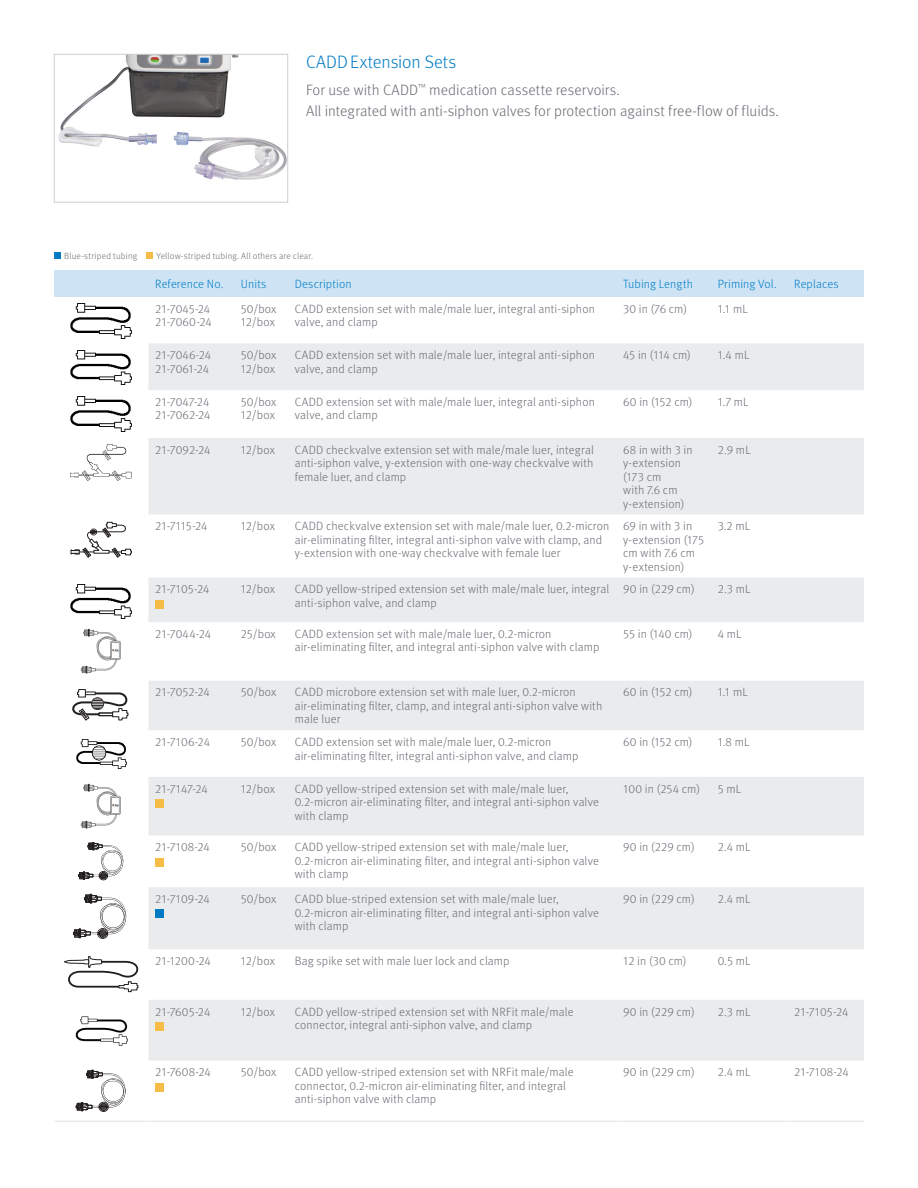
<style>
.page{position:relative;width:918px;height:1188px;background:#fff}
.page>*{position:absolute;margin:0;border:0;box-sizing:border-box;transform-origin:0 0}
.Subhead_10pt_13pt{font:300 18px "Meta OT";color:#007bc3}
.Body_copy_9pt_12pt{font:300 15px/21px "Meta OT";letter-spacing:.005em;color:#696b73}
.Table_text{font:300 12px/13.5px "Meta OT";letter-spacing:.01em;color:#696b73}
.Table_product_titles{font:300 12px "Meta OT";letter-spacing:.01em;color:#007bc3}
.t1{font:300 9px "Meta OT";letter-spacing:.02em;color:#696b73}
</style>
<div class="page">
<img style="left:58px;top:56px;width:228px;height:124px">
<div style="left:54px;top:54px;width:234px;height:149px;border:1px solid #cfcfd3"></div>
<div style="left:54px;top:270px;width:810px;height:27px;background:#cee4f5"></div>
<svg style="left:148px;top:343px;width:716px;height:718px;fill:#eaebec"></svg>
<hr style="left:54px;top:1121px;width:94px;height:1px;background:#eaebec">
<hr style="left:148px;top:1121px;width:86px;height:1px;background:#eaebec">
<hr style="left:234px;top:1121px;width:54px;height:1px;background:#eaebec">
<hr style="left:288px;top:1121px;width:328px;height:1px;background:#eaebec">
<hr style="left:616px;top:1121px;width:95px;height:1px;background:#eaebec">
<hr style="left:711px;top:1121px;width:77px;height:1px;background:#eaebec">
<hr style="left:788px;top:1121px;width:76px;height:1px;background:#eaebec">
<img style="left:71px;top:304px;width:61px;height:34px">
<img style="left:71px;top:350px;width:61px;height:34px">
<img style="left:71px;top:397px;width:61px;height:34px">
<img style="left:71px;top:445px;width:61px;height:35px">
<svg style="left:71px;top:522px;width:61px;height:36px"></svg>
<img style="left:71px;top:584px;width:61px;height:35px">
<div style="left:155px;top:600px;width:9px;height:8px;background:#f6bd46"></div>
<img style="left:80px;top:629px;width:41px;height:45px">
<svg style="left:72px;top:689px;width:57px;height:32px"></svg>
<img style="left:76px;top:740px;width:50px;height:28px">
<img style="left:80px;top:784px;width:41px;height:45px">
<div style="left:155px;top:799px;width:9px;height:9px;background:#f6bd46"></div>
<svg style="left:78px;top:842px;width:46px;height:38px"></svg>
<div style="left:155px;top:858px;width:9px;height:8px;background:#f6bd46"></div>
<svg style="left:73px;top:894px;width:54px;height:45px"></svg>
<div style="left:155px;top:910px;width:9px;height:8px;background:#007bc3"></div>
<svg style="left:64px;top:956px;width:74px;height:36px"></svg>
<img style="left:75px;top:1016px;width:53px;height:30px">
<div style="left:155px;top:1022px;width:9px;height:9px;background:#f6bd46"></div>
<svg style="left:76px;top:1070px;width:50px;height:42px"></svg>
<div style="left:155px;top:1083px;width:9px;height:8px;background:#f6bd46"></div>
<svg style="left:54px;top:253px;width:6px;height:6px"></svg>
<svg style="left:146px;top:253px;width:6px;height:6px"></svg>
<p class="Subhead_10pt_13pt" style="left:306px;top:51px;width:152px">CADDExtension Sets</p>
<p class="Body_copy_9pt_12pt" style="left:306px;top:80px;width:474px">For use with CADD<sup>™</sup> medication cassette reservoirs.<br>All integrated with anti-siphon valves for protection against free-flow of fluids.</p>
<p class="t1" style="left:64px;top:250px;width:75px">Blue-striped tubing</p>
<p class="t1" style="left:157px;top:250px;width:158px">Yellow-striped tubing. All others are clear.</p>
<p class="Table_product_titles" style="left:155px;top:277px;width:70px">Reference No.</p>
<p class="Table_product_titles" style="left:241px;top:277px;width:27px">Units</p>
<p class="Table_product_titles" style="left:295px;top:277px;width:58px">Description</p>
<p class="Table_product_titles" style="left:623px;top:277px;width:71px">Tubing Length</p>
<p class="Table_product_titles" style="left:718px;top:277px;width:60px">Priming Vol.</p>
<p class="Table_product_titles" style="left:794px;top:277px;width:46px">Replaces</p>
<p class="Table_text" style="left:155px;top:302px;width:58px">21-7045-24<br>21-7060-24</p>
<p class="Table_text" style="left:241px;top:302px;width:37px">50/box<br>12/box</p>
<p class="Table_text" style="left:295px;top:302px;width:302px">CADD extension set with male/male luer, integral anti-siphon valve, and clamp</p>
<p class="Table_text" style="left:623px;top:302px;width:65px">30 in (76 cm)</p>
<p class="Table_text" style="left:718px;top:302px;width:32px">1.1 mL</p>
<p class="Table_text" style="left:155px;top:349px;width:57px">21-7046-24<br>21-7061-24</p>
<p class="Table_text" style="left:241px;top:349px;width:37px">50/box<br>12/box</p>
<p class="Table_text" style="left:295px;top:349px;width:302px">CADD extension set with male/male luer, integral anti-siphon valve, and clamp</p>
<p class="Table_text" style="left:623px;top:349px;width:69px">45 in (114 cm)</p>
<p class="Table_text" style="left:718px;top:349px;width:33px">1.4 mL</p>
<p class="Table_text" style="left:155px;top:395px;width:57px">21-7047-24<br>21-7062-24</p>
<p class="Table_text" style="left:241px;top:395px;width:37px">50/box<br>12/box</p>
<p class="Table_text" style="left:295px;top:395px;width:302px">CADD extension set with male/male luer, integral anti-siphon valve, and clamp</p>
<p class="Table_text" style="left:623px;top:395px;width:71px">60 in (152 cm)</p>
<p class="Table_text" style="left:718px;top:395px;width:32px">1.7 mL</p>
<p class="Table_text" style="left:155px;top:443px;width:57px">21-7092-24</p>
<p class="Table_text" style="left:241px;top:443px;width:36px">12/box</p>
<p class="Table_text" style="left:295px;top:443px;width:301px;text-align:justify">CADD checkvalve extension set with male/male luer, integral anti-siphon valve, y-extension with one-way checkvalve with female luer, and clamp</p>
<p class="Table_text" style="left:623px;top:443px;width:71px">68 in with 3 in y-extension (173 cm<br>with 7.6 cm y-extension)</p>
<p class="Table_text" style="left:718px;top:443px;width:34px">2.9 mL</p>
<p class="Table_text" style="left:155px;top:520px;width:54px">21-7115-24</p>
<p class="Table_text" style="left:241px;top:520px;width:36px">12/box</p>
<p class="Table_text" style="left:295px;top:520px;width:316px">CADD checkvalve extension set with male/male luer, 0.2-micron air-eliminating filter, integral anti-siphon valve with clamp, and y-extension with one-way checkvalve with female luer</p>
<p class="Table_text" style="left:623px;top:520px;width:82px">69 in with 3 in y-extension (175 cm with 7.6 cm y-extension)</p>
<p class="Table_text" style="left:718px;top:520px;width:34px">3.2 mL</p>
<p class="Table_text" style="left:155px;top:583px;width:56px">21-7105-24</p>
<p class="Table_text" style="left:241px;top:583px;width:36px">12/box</p>
<p class="Table_text" style="left:295px;top:583px;width:316px">CADD yellow-striped extension set with male/male luer, integral anti-siphon valve, and clamp</p>
<p class="Table_text" style="left:623px;top:583px;width:73px">90 in (229 cm)</p>
<p class="Table_text" style="left:718px;top:583px;width:34px">2.3 mL</p>
<p class="Table_text" style="left:155px;top:627px;width:57px">21-7044-24</p>
<p class="Table_text" style="left:241px;top:627px;width:37px">25/box</p>
<p class="Table_text" style="left:295px;top:627px;width:306px">CADD extension set with male/male luer, 0.2-micron air-eliminating filter, and integral anti-siphon valve with clamp</p>
<p class="Table_text" style="left:623px;top:627px;width:71px">55 in (140 cm)</p>
<p class="Table_text" style="left:718px;top:627px;width:25px">4 mL</p>
<p class="Table_text" style="left:155px;top:686px;width:56px">21-7052-24</p>
<p class="Table_text" style="left:241px;top:686px;width:37px">50/box</p>
<p class="Table_text" style="left:295px;top:686px;width:309px">CADD microbore extension set with male luer, 0.2-micron air-eliminating filter, clamp, and integral anti-siphon valve with male luer</p>
<p class="Table_text" style="left:623px;top:686px;width:71px">60 in (152 cm)</p>
<p class="Table_text" style="left:718px;top:686px;width:32px">1.1 mL</p>
<p class="Table_text" style="left:155px;top:735px;width:56px">21-7106-24</p>
<p class="Table_text" style="left:241px;top:735px;width:37px">50/box</p>
<p class="Table_text" style="left:295px;top:735px;width:285px">CADD extension set with male/male luer, 0.2-micron air-eliminating filter, integral anti-siphon valve, and clamp</p>
<p class="Table_text" style="left:623px;top:735px;width:71px">60 in (152 cm)</p>
<p class="Table_text" style="left:718px;top:735px;width:33px">1.8 mL</p>
<p class="Table_text" style="left:155px;top:782px;width:54px">21-7147-24</p>
<p class="Table_text" style="left:241px;top:782px;width:36px">12/box</p>
<p class="Table_text" style="left:295px;top:782px;width:306px">CADD yellow-striped extension set with male/male luer,<br>0.2-micron air-eliminating filter, and integral anti-siphon valve with clamp</p>
<p class="Table_text" style="left:623px;top:782px;width:78px">100 in (254 cm)</p>
<p class="Table_text" style="left:718px;top:782px;width:25px">5 mL</p>
<p class="Table_text" style="left:155px;top:841px;width:56px">21-7108-24</p>
<p class="Table_text" style="left:241px;top:841px;width:37px">50/box</p>
<p class="Table_text" style="left:295px;top:841px;width:306px">CADD yellow-striped extension set with male/male luer,<br>0.2-micron air-eliminating filter, and integral anti-siphon valve with clamp</p>
<p class="Table_text" style="left:623px;top:841px;width:73px">90 in (229 cm)</p>
<p class="Table_text" style="left:718px;top:841px;width:34px">2.4 mL</p>
<p class="Table_text" style="left:155px;top:892px;width:56px">21-7109-24</p>
<p class="Table_text" style="left:241px;top:892px;width:37px">50/box</p>
<p class="Table_text" style="left:295px;top:892px;width:306px">CADD blue-striped extension set with male/male luer,<br>0.2-micron air-eliminating filter, and integral anti-siphon valve with clamp</p>
<p class="Table_text" style="left:623px;top:892px;width:73px">90 in (229 cm)</p>
<p class="Table_text" style="left:718px;top:892px;width:34px">2.4 mL</p>
<p class="Table_text" style="left:155px;top:954px;width:57px">21-1200-24</p>
<p class="Table_text" style="left:241px;top:954px;width:36px">12/box</p>
<p class="Table_text" style="left:295px;top:954px;width:216px">Bag spike set with male luer lock and clamp</p>
<p class="Table_text" style="left:623px;top:954px;width:65px">12 in (30 cm)</p>
<p class="Table_text" style="left:718px;top:954px;width:34px">0.5 mL</p>
<p class="Table_text" style="left:155px;top:1005px;width:57px">21-7605-24</p>
<p class="Table_text" style="left:241px;top:1005px;width:36px">12/box</p>
<p class="Table_text" style="left:295px;top:1005px;width:280px">CADD yellow-striped extension set with NRFit male/male connector, integral anti-siphon valve, and clamp</p>
<p class="Table_text" style="left:623px;top:1005px;width:73px">90 in (229 cm)</p>
<p class="Table_text" style="left:718px;top:1005px;width:34px">2.3 mL</p>
<p class="Table_text" style="left:794px;top:1005px;width:56px">21-7105-24</p>
<p class="Table_text" style="left:155px;top:1066px;width:57px">21-7608-24</p>
<p class="Table_text" style="left:241px;top:1066px;width:37px">50/box</p>
<p class="Table_text" style="left:295px;top:1066px;width:280px">CADD yellow-striped extension set with NRFit male/male connector, 0.2-micron air-eliminating filter, and integral anti-siphon valve with clamp</p>
<p class="Table_text" style="left:623px;top:1066px;width:73px">90 in (229 cm)</p>
<p class="Table_text" style="left:718px;top:1066px;width:34px">2.4 mL</p>
<p class="Table_text" style="left:794px;top:1066px;width:56px">21-7108-24</p>
</div>
